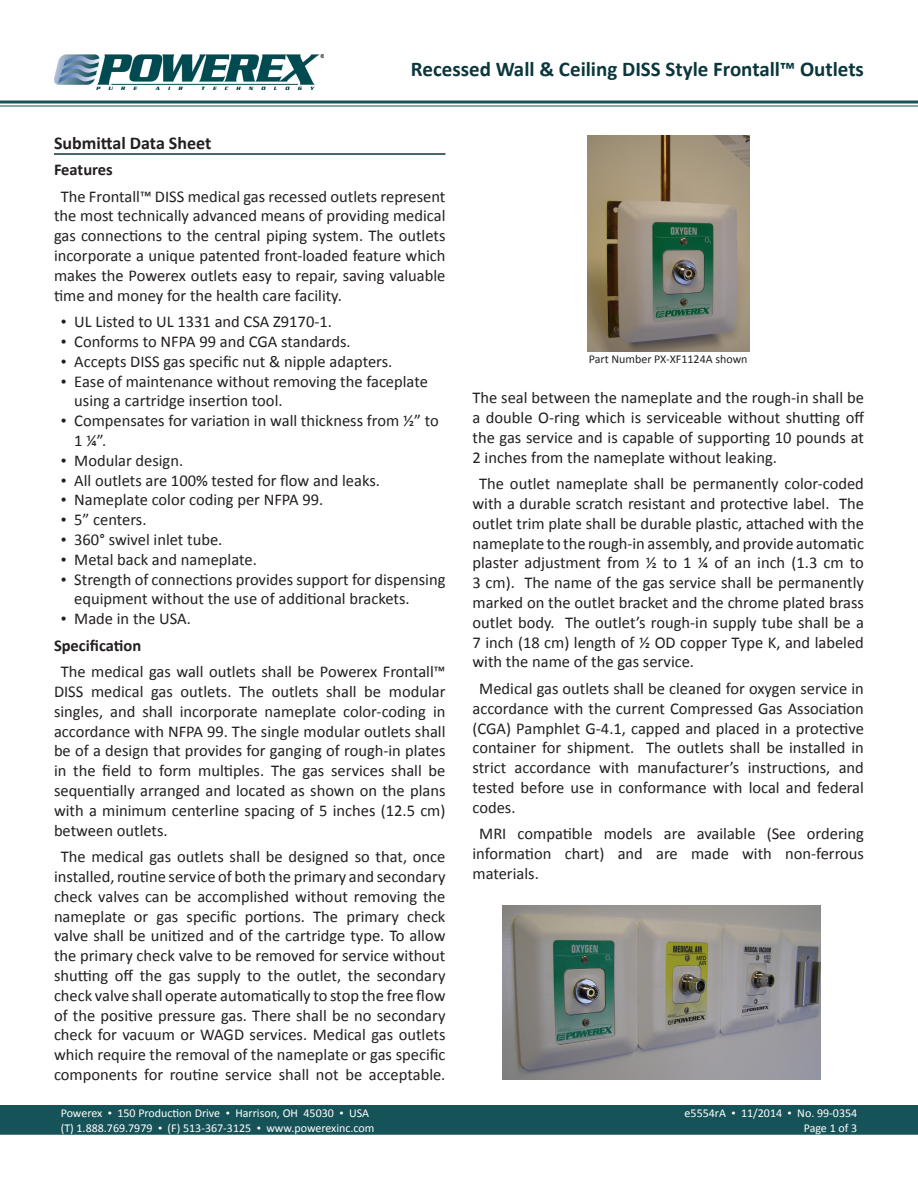
<style>
.page{position:relative;width:918px;height:1188px;background:#fff}
.page>*{position:absolute;margin:0;border:0;box-sizing:border-box;transform-origin:0 0}
.t1{font:700 21px "Calibri";color:#0a373d}
.t2{font:700 18px "Calibri";color:#231f20}
.t3{font:16.5px/19.8px "Calibri";color:#231f20;text-align:justify}
.t4{font:700 16.5px "Calibri";color:#231f20}
.t5{font:12px "Calibri";color:#fff}
.t6{font:12px "Calibri";color:#231f20}
.s1{font-family:"Times New Roman"}
</style>
<div class="page">
<div style="left:0;top:1105px;width:918px;height:30px;background:#165358"></div>
<img style="left:54px;top:54px;width:270px;height:36px">
<svg style="left:0;top:100px;width:918px;height:4px;background:#507d81"></svg>
<hr style="left:0;top:105px;width:918px;height:2px;background:#165358">
<img style="left:587px;top:135px;width:162px;height:216px">
<img style="left:502px;top:906px;width:319px;height:174px">
<hr style="left:54px;top:153px;width:392px;height:2px;background:#0a373d">
<p class="t1" style="left:411px;top:56px;width:455px">Recessed Wall &amp; Ceiling DISS Style Frontall™ Outlets</p>
<p class="t2" style="left:54px;top:131px;width:159px">Submittal Data Sheet</p>
<p class="t4" style="left:54px;top:159px;width:60px">Features</p>
<p class="t3" style="left:54px;top:186px;width:393px;text-indent:7px">The Frontall™ DISS medical gas recessed outlets represent the most technically advanced means of providing medical gas connections to the central piping system. The outlets incorporate a unique patented front-loaded feature which makes the Powerex outlets easy to repair, saving valuable time and money for the health care facility.</p>
<p class="t3" style="left:61px;top:312px;width:273px"><span class="s1">•</span> UL Listed to UL 1331 and CSA Z9170-1.</p>
<p class="t3" style="left:61px;top:332px;width:291px"><span class="s1">•</span> Conforms to NFPA 99 and CGA standards.</p>
<p class="t3" style="left:61px;top:351px;width:333px"><span class="s1">•</span> Accepts DISS gas specific nut &amp; nipple adapters.</p>
<p class="t3" style="left:61px;top:371px;width:369px"><span class="s1">•</span> Ease of maintenance without removing the faceplate</p>
<p class="t3" style="left:74px;top:391px;width:210px">using a cartridge insertion tool.</p>
<p class="t3" style="left:61px;top:411px;width:380px"><span class="s1">•</span> Compensates for variation in wall thickness from ½” to</p>
<p class="t3" style="left:74px;top:431px;width:34px">1 ¼”.</p>
<p class="t3" style="left:61px;top:450px;width:124px"><span class="s1">•</span> Modular design.</p>
<p class="t3" style="left:61px;top:470px;width:321px"><span class="s1">•</span> All outlets are 100% tested for flow and leaks.</p>
<p class="t3" style="left:61px;top:490px;width:264px"><span class="s1">•</span> Nameplate color coding per NFPA 99.</p>
<p class="t3" style="left:61px;top:510px;width:87px"><span class="s1">•</span> 5” centers.</p>
<p class="t3" style="left:61px;top:530px;width:163px"><span class="s1">•</span> 360° swivel inlet tube.</p>
<p class="t3" style="left:61px;top:549px;width:198px"><span class="s1">•</span> Metal back and nameplate.</p>
<p class="t3" style="left:61px;top:569px;width:386px"><span class="s1">•</span> Strength of connections provides support for dispensing</p>
<p class="t3" style="left:74px;top:589px;width:337px">equipment without the use of additional brackets.</p>
<p class="t3" style="left:61px;top:609px;width:132px"><span class="s1">•</span> Made in the USA.</p>
<p class="t4" style="left:54px;top:635px;width:89px">Specification</p>
<p class="t3" style="left:54px;top:662px;width:393px;text-indent:7px">The medical gas wall outlets shall be Powerex Frontall™ DISS medical gas outlets. The outlets shall be modular singles, and shall incorporate nameplate color-coding in accordance with NFPA 99. The single modular outlets shall be of a design that provides for ganging of rough-in plates in the field to form multiples. The gas services shall be sequentially arranged and located as shown on the plans with a minimum centerline spacing of 5 inches (12.5 cm) between outlets.</p>
<p class="t3" style="left:54px;top:847px;width:393px;text-align:center">The medical gas outlets shall be designed so that, once installed, routine service of both the primary and secondary check valves can be accomplished without removing the nameplate or gas specific portions. The primary check valve shall be unitized and of the cartridge type. To allow the primary check valve to be removed for service without shutting off the gas supply to the outlet, the secondary check valve shall operate automatically to stop the free flow of the positive pressure gas. There shall be no secondary check for vacuum or WAGD services. Medical gas outlets which require the removal of the nameplate or gas specific components for routine service shall not be acceptable.</p>
<p class="t5" style="left:61px;top:1106px;width:310px">Powerex <span class="s1">•</span> 150 Production Drive <span class="s1">•</span> Harrison, OH 45030 <span class="s1">•</span> USA</p>
<p class="t5" style="left:61px;top:1120px;width:315px">(T) 1.888.769.7979 <span class="s1">•</span> (F) 513-367-3125 <span class="s1">•</span> www.powerexinc.com</p>
<p class="t6" style="left:589px;top:351px;width:160px">Part Number PX-XF1124A shown</p>
<p class="t3" style="left:472px;top:388px;width:393px">The seal between the nameplate and the rough-in shall be a double O-ring which is serviceable without shutting off the gas service and is capable of supporting 10 pounds at 2 inches from the nameplate without leaking.</p>
<p class="t3" style="left:472px;top:474px;width:393px;text-indent:7px">The outlet nameplate shall be permanently color-coded with a durable scratch resistant and protective label. The outlet trim plate shall be durable plastic, attached with the nameplate to the rough-in assembly, and provide automatic plaster adjustment from ½ to 1 ¼ of an inch (1.3 cm to 3 cm). The name of the gas service shall be permanently marked on the outlet bracket and the chrome plated brass outlet body. The outlet’s rough-in supply tube shall be a 7 inch (18 cm) length of ½ OD copper Type K, and labeled with the name of the gas service.</p>
<p class="t3" style="left:472px;top:679px;width:393px;text-indent:7px">Medical gas outlets shall be cleaned for oxygen service in accordance with the current Compressed Gas Association (CGA) Pamphlet G-4.1, capped and placed in a protective container for shipment. The outlets shall be installed in strict accordance with manufacturer’s instructions, and tested before use in conformance with local and federal codes.</p>
<p class="t3" style="left:472px;top:824px;width:393px;text-indent:7px">MRI compatible models are available (See ordering information chart) and are made with non-ferrous materials.</p>
<p class="t5" style="left:685px;top:1106px;width:174px">e5554rA <span class="s1">•</span> 11/2014 <span class="s1">•</span> No. 99-0354</p>
<p class="t5" style="left:804px;top:1120px;width:55px">Page 1 of 3</p>
</div>
